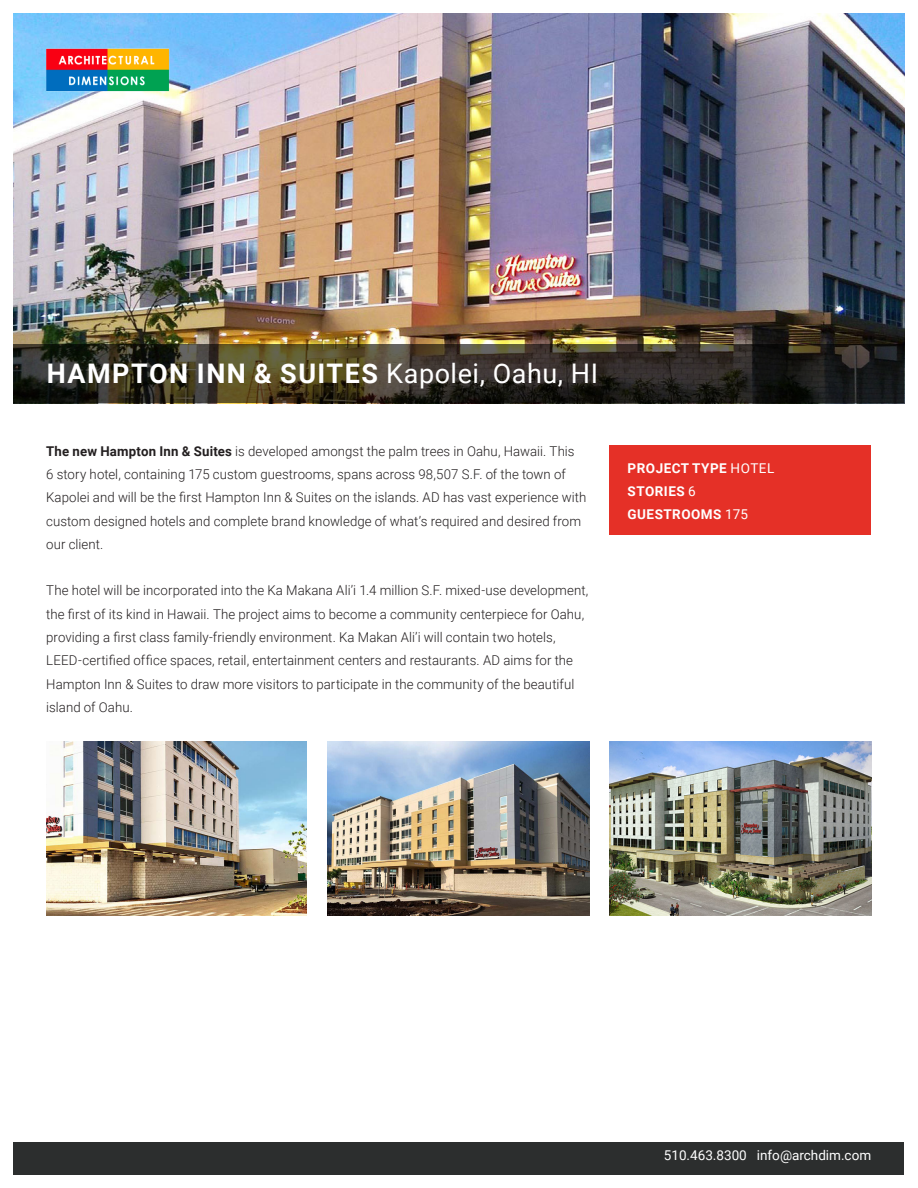
<style>
.page{position:relative;width:918px;height:1188px;background:#fff}
.page>*{position:absolute;margin:0;border:0;box-sizing:border-box;transform-origin:0 0}
.t1{font:700 27px "Roboto";letter-spacing:.055em;color:#fff}
.t2{font:300 13.5px/23.2px "Roboto";letter-spacing:.005em;color:#231f20}
.t3{font:700 13.5px "Roboto";letter-spacing:.035em;color:#fff}
.t4{font:13.5px "Roboto";color:#fff}
.s1{font-weight:400}
.s2{font-weight:700}
</style>
<div class="page">
<img style="left:14px;top:14px;width:890px;height:331px">
<svg style="left:14px;top:345px;width:890px;height:58px;background:#322e22"></svg>
<div style="left:609px;top:446px;width:262px;height:89px;background:#e53027"></div>
<div style="left:14px;top:1142px;width:890px;height:32px;background:#2c2e2e"></div>
<img style="left:45px;top:47px;width:126px;height:46px">
<img style="left:46px;top:741px;width:261px;height:174px">
<img style="left:328px;top:741px;width:262px;height:174px">
<img style="left:609px;top:741px;width:262px;height:174px">
<p class="t1" style="left:47px;top:354px;width:553px">HAMPTON INN &amp; SUITES <span class="s1">Kapolei, Oahu, HI</span></p>
<p class="t2" style="left:46px;top:439px;width:542px"><span class="s2">The new Hampton Inn &amp; Suites</span> is developed amongst the palm trees in Oahu, Hawaii. This<br>6 story hotel, containing 175 custom guestrooms, spans across 98,507 S.F. of the town of Kapolei and will be the first Hampton Inn &amp; Suites on the islands. AD has vast experience with custom designed hotels and complete brand knowledge of what’s required and desired from our client.</p>
<p class="t2" style="left:46px;top:579px;width:544px">The hotel will be incorporated into the Ka Makana Ali’i 1.4 million S.F. mixed-use development, the first of its kind in Hawaii. The project aims to become a community centerpiece for Oahu, providing a first class family-friendly environment. Ka Makan Ali’i will contain two hotels,</p>
<p class="t2" style="left:46px;top:648px;width:530px;text-align:justify">LEED-certified office spaces, retail, entertainment centers and restaurants. AD aims for the Hampton Inn &amp; Suites to draw more visitors to participate in the community of the beautiful island of Oahu.</p>
<p class="t3" style="left:628px;top:458px;width:148px">PROJECT TYPE <span class="s1">HOTEL</span></p>
<p class="t3" style="left:628px;top:482px;width:70px">STORIES <span class="s1">6</span></p>
<p class="t3" style="left:628px;top:505px;width:122px">GUESTROOMS <span class="s1">175</span></p>
<p class="t4" style="left:664px;top:1146px;width:209px">510.463.8300 info@archdim.com</p>
</div>
